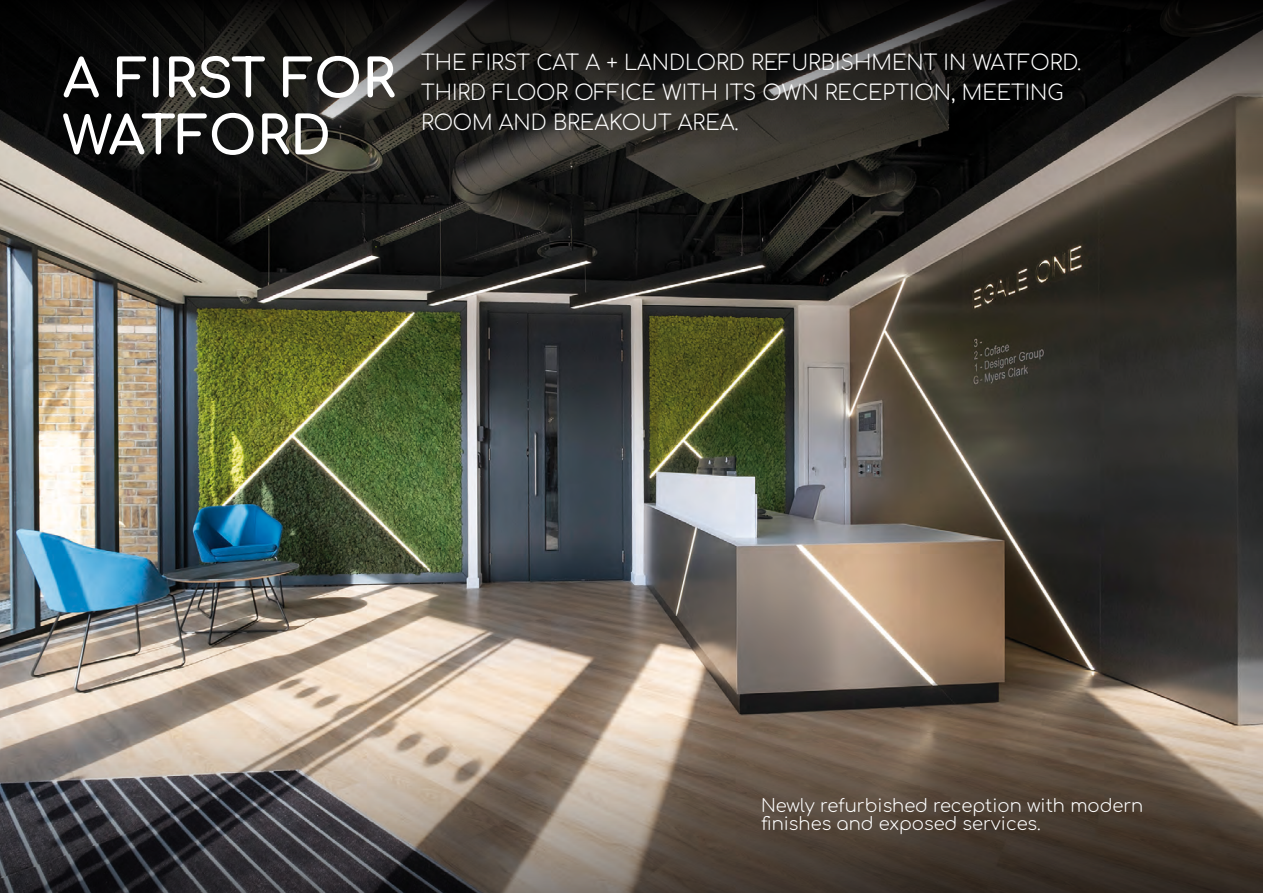
<style>
.page{position:relative;width:1263px;height:893px;background:#fff}
.page>*{position:absolute;margin:0;border:0;box-sizing:border-box;transform-origin:0 0}
.t1{font:700 52.5px "Comfortaa";color:#fff}
.t2{font:300 21px/30px "Comfortaa";color:#fff}
.t3{font:300 18px/18px "Comfortaa";color:#fff}
</style>
<div class="page">
<img style="left:0;top:145px;width:1263px;height:569px">
<svg style="left:0;top:714px;width:1263px;height:179px;background:#6f635a"></svg>
<svg style="left:0;top:0;width:1263px;height:145px;background:#1d1c1a"></svg>
<p class="t1" style="left:63px;top:31px;width:334px">A FIRST FOR</p>
<p class="t1" style="left:63px;top:88px;width:270px">WATFORD</p>
<p class="t2" style="left:421px;top:44px;width:662px">THE FIRST CAT A + LANDLORD REFURBISHMENT IN WATFORD.</p>
<p class="t2" style="left:421px;top:74px;width:644px">THIRD FLOOR OFFICE WITH ITS OWN RECEPTION, MEETING<br>ROOM AND BREAKOUT AREA.</p>
<p class="t3" style="left:761px;top:794px;width:384px">Newly refurbished reception with modern finishes and exposed services.</p>
</div>
